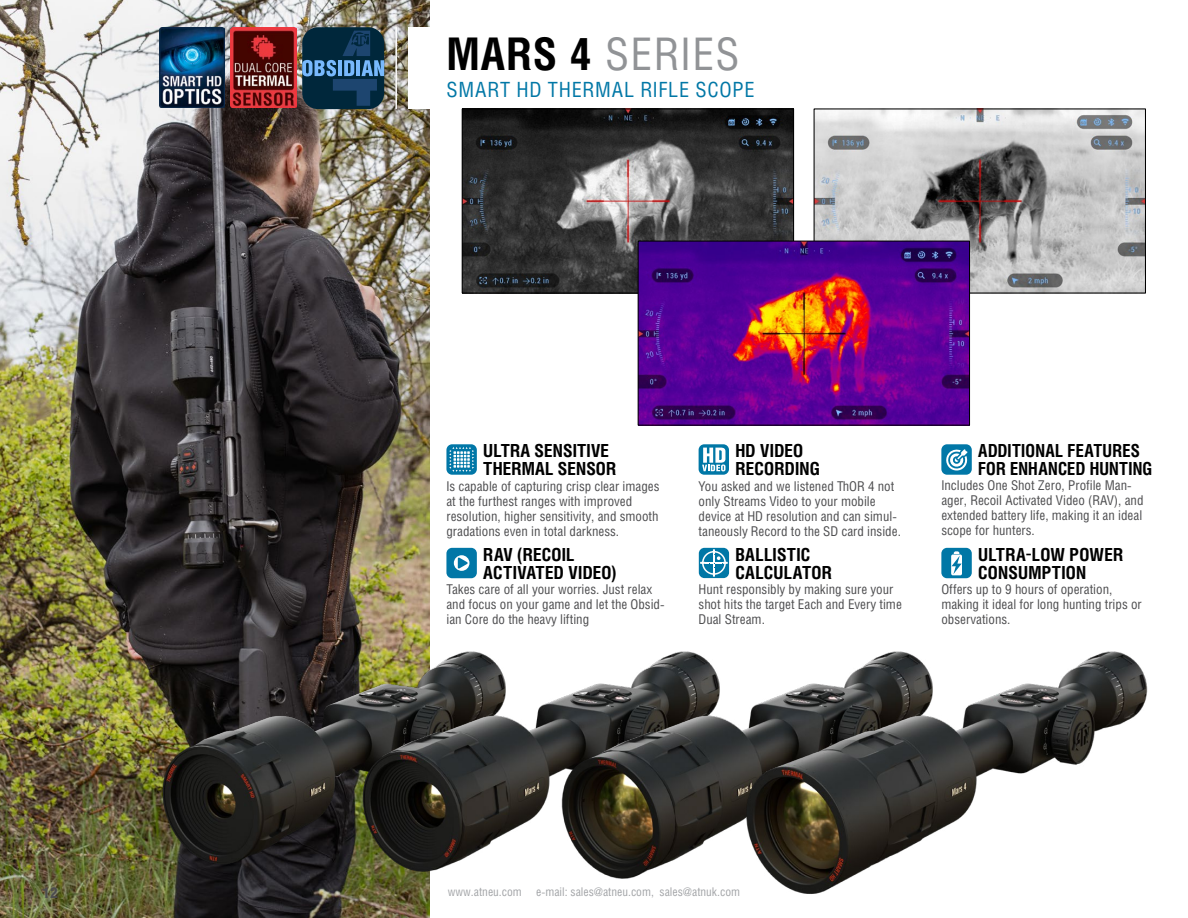
<style>
.page{position:relative;width:1188px;height:918px;background:#fff}
.page>*{position:absolute;margin:0;border:0;box-sizing:border-box;transform-origin:0 0}
.t1{font:45px "Helios Cond";letter-spacing:.03em;color:#919396}
.t2{font:21px "Helios Cond";letter-spacing:.035em;color:#0077a6}
.t3{font:700 18px/18px "Helios Cond";letter-spacing:.01em;color:#000}
.t4{font:700 18px/18px "Helios Cond";letter-spacing:.01em;color:#000;scale:.96 1}
.t5{font:900 15px "Helios Cond";color:#4d4d4f}
.t6{font:13.5px/15px "Helios Cond";color:#4d4d4f}
.t7{font:12px "Helios Cond";color:#a2a4a7}
.s1{font-weight:700;color:#000}
</style>
<div class="page">
<img style="left:0;top:0;width:429px;height:918px">
<div style="left:408px;top:27px;width:546px;height:82px;background:#fff"></div>
<hr style="left:395px;top:27px;width:2px;height:82px;background:#fff">
<div style="left:699px;top:548px;width:30px;height:30px;background:#0077a6;border-radius:6px"></div>
<svg style="left:700px;top:549px;width:28px;height:28px"></svg>
<img style="left:71px;top:625px;width:214px;height:275px">
<img style="left:285px;top:625px;width:214px;height:275px">
<img style="left:499px;top:651px;width:214px;height:228px">
<img style="left:713px;top:651px;width:435px;height:243px">
<div style="left:446px;top:444px;width:31px;height:31px;background:#0177a7;border-radius:6px"></div>
<svg style="left:449px;top:447px;width:25px;height:25px"></svg>
<svg style="left:699px;top:444px;width:30px;height:31px"></svg>
<svg style="left:702px;top:448px;width:23px;height:23px"></svg>
<div style="left:941px;top:444px;width:31px;height:31px;background:#0177a7;border-radius:6px"></div>
<svg style="left:946px;top:449px;width:22px;height:22px"></svg>
<img style="left:159px;top:27px;width:66px;height:81px">
<img style="left:231px;top:27px;width:65px;height:81px">
<div style="left:302px;top:27px;width:82px;height:82px;background:#00273b;border-radius:16px"></div>
<svg style="left:302px;top:31px;width:82px;height:75px"></svg>
<img style="left:464px;top:110px;width:328px;height:182px">
<div style="left:462px;top:108px;width:332px;height:186px;border:1px solid #000"></div>
<img style="left:816px;top:110px;width:328px;height:182px">
<img style="left:640px;top:243px;width:328px;height:181px">
<div style="left:638px;top:241px;width:332px;height:185px;border:1px solid #000"></div>
<div style="left:446px;top:548px;width:31px;height:30px;background:#0177a7;border-radius:6px"></div>
<svg style="left:454px;top:555px;width:16px;height:16px"></svg>
<svg style="left:458px;top:557px;width:10px;height:12px"></svg>
<div style="left:941px;top:548px;width:31px;height:30px;background:#0077a6;border-radius:6px"></div>
<svg style="left:951px;top:555px;width:11px;height:20px"></svg>
<svg style="left:952px;top:551px;width:10px;height:23px"></svg>
<h1 class="t1" style="left:447px;top:27px;width:294px"><span class="s1">MARS 4</span> SERIES</h1>
<h2 class="t2" style="left:447px;top:77px;width:310px">SMART HD THERMAL RIFLE SCOPE</h2>
<h3 class="t3" style="left:483px;top:442px;width:134px">ULTRA SENSITIVE<br>THERMAL SENSOR</h3>
<p class="t6" style="left:446px;top:478px;width:215px">Is capable of capturing crisp clear images at the furthest ranges with improved resolution, higher sensitivity, and smooth gradations even in total darkness.</p>
<h3 class="t3" style="left:483px;top:545px;width:135px">RAV (RECOIL<br>ACTIVATED VIDEO)</h3>
<p class="t6" style="left:446px;top:582px;width:220px">Takes care of all your worries. Just relax and focus on your game and let the Obsid&shy;ian Core do the heavy lifting</p>
<h3 class="t3" style="left:735px;top:442px;width:86px">HD VIDEO<br>RECORDING</h3>
<p class="t6" style="left:699px;top:478px;width:204px">You asked and we listened ThOR 4 not only Streams Video to your mobile device at HD resolution and can simul&shy;taneously Record to the SD card inside.</p>
<h3 class="t3" style="left:735px;top:545px;width:98px">BALLISTIC<br>CALCULATOR</h3>
<p class="t6" style="left:699px;top:582px;width:205px">Hunt responsibly by making sure your shot hits the target Each and Every time<br>Dual Stream.</p>
<h3 class="t4" style="left:978px;top:442px;width:183px">ADDITIONAL FEATURES<br>FOR ENHANCED HUNTING</h3>
<p class="t6" style="left:941px;top:478px;width:204px">Includes One Shot Zero, Profile Man&shy;ager, Recoil Activated Video (RAV), and extended battery life, making it an ideal scope for hunters.</p>
<h3 class="t3" style="left:978px;top:545px;width:147px">ULTRA-LOW POWER<br>CONSUMPTION</h3>
<p class="t6" style="left:941px;top:582px;width:202px">Offers up to 9 hours of operation, making it ideal for long hunting trips or observations.</p>
<p class="t5" style="left:43px;top:884px;width:17px">12</p>
<p class="t7" style="left:448px;top:884px;width:294px">www.atneu.com e-mail: sales@atneu.com, sales@atnuk.com</p>
</div>
